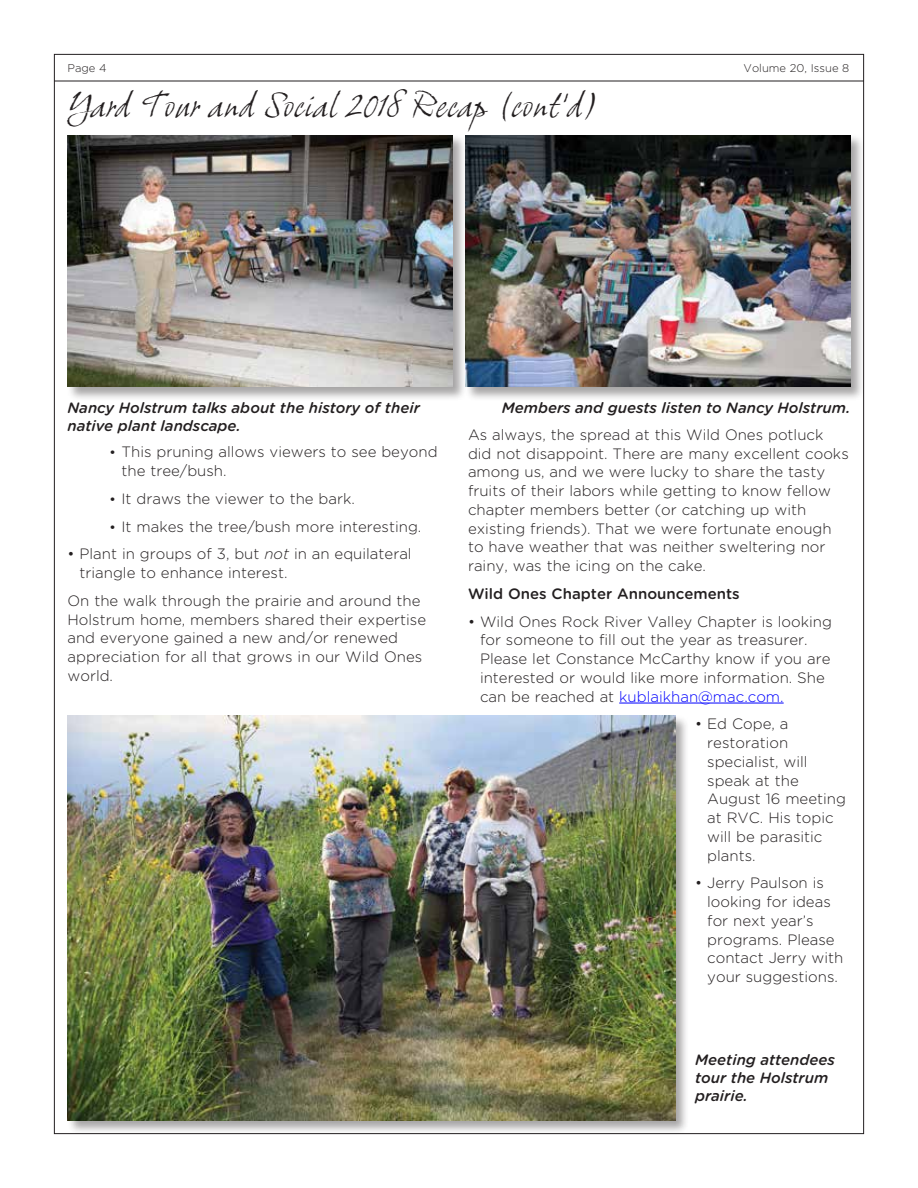
<style>
.page{position:relative;width:918px;height:1188px;background:#fff}
.page>*{position:absolute;margin:0;border:0;box-sizing:border-box;transform-origin:0 0}
.t1{font:italic 33px "Grimshaw Hand ITC";letter-spacing:-.01em;color:#231f20}
.t2{font:300 15px/18.8px "Gotham Rounded";color:#231f20}
.t3{font:italic 500 15px/18px "Gotham Rounded";color:#231f20}
.t4{font:500 15px "Gotham Rounded";color:#231f20}
.t5{font:300 11.25px "Gotham Rounded";color:#231f20}
.s1{color:#0000fe}
.s2{font-family:"Courier New";font-weight:400}
.s3{font-style:italic}
</style>
<div class="page">
<hr style="left:54px;top:81px;width:810px;height:1px;background:#231f20">
<hr style="left:619px;top:703px;width:165px;height:1px;background:#0000fe">
<div style="left:67px;top:715px;width:623px;height:420px;background:#231f20;opacity:.4"></div>
<img style="left:68px;top:716px;width:607px;height:404px">
<div style="left:465px;top:134px;width:400px;height:267px;background:#231f20;opacity:.4"></div>
<img style="left:467px;top:135px;width:383px;height:252px">
<div style="left:67px;top:134px;width:400px;height:267px;background:#231f20;opacity:.4"></div>
<img style="left:68px;top:135px;width:384px;height:252px">
<p class="t5" style="left:68px;top:61px;width:41px">Page 4</p>
<p class="t5" style="left:744px;top:61px;width:107px">Volume 20, Issue 8</p>
<h1 class="t1" style="left:68px;top:85px;width:533px">Yard Tour and Social 2018 Recap (cont’d)</h1>
<p class="t3" style="left:68px;top:398px;width:354px">Nancy Holstrum talks about the history of their native plant landscape.</p>
<p class="t3" style="left:502px;top:398px;width:350px">Members and guests listen to Nancy Holstrum.</p>
<p class="t2" style="left:468px;top:424px;width:382px">As always, the spread at this Wild Ones potluck did not disappoint. There are many excellent cooks among us, and we were lucky to share the tasty fruits of their labors while getting to know fellow chapter members better (or catching up with existing friends). That we were fortunate enough to have weather that was neither sweltering nor rainy, was the icing on the cake.</p>
<p class="t4" style="left:468px;top:583px;width:273px">Wild Ones Chapter Announcements</p>
<p class="t2" style="left:480px;top:611px;width:353px;text-indent:-12px">• Wild Ones Rock River Valley Chapter is looking for someone to fill out the year as treasurer.<br>Please let Constance McCarthy know if you are interested or would like more information. She can be reached at <span class="s1">kublaikhan@mac.com.</span></p>
<p class="t2" style="left:707px;top:714px;width:140px;text-indent:-12px">• Ed Cope, a restoration specialist, will speak at the<br>August 16 meeting at RVC. His topic will be parasitic plants.</p>
<p class="t2" style="left:707px;top:873px;width:138px;text-indent:-12px">• Jerry Paulson is looking for ideas for next year’s programs. Please contact Jerry with your suggestions.</p>
<p class="t2" style="left:122px;top:442px;width:318px;text-indent:-14px"><span class="s2">•</span> This pruning allows viewers to see beyond the tree/bush.</p>
<p class="t2" style="left:108px;top:489px;width:248px"><span class="s2">•</span> It draws the viewer to the bark.</p>
<p class="t2" style="left:108px;top:516px;width:315px"><span class="s2">•</span> It makes the tree/bush more interesting.</p>
<p class="t2" style="left:80px;top:544px;width:334px;text-indent:-12px">• Plant in groups of 3, but <span class="s3">not</span> in an equilateral triangle to enhance interest.</p>
<p class="t2" style="left:68px;top:591px;width:360px">On the walk through the prairie and around the Holstrum home, members shared their expertise and everyone gained a new and/or renewed appreciation for all that grows in our Wild Ones world.</p>
<p class="t3" style="left:695px;top:1050px;width:141px">Meeting attendees tour the Holstrum prairie.</p>
</div>
